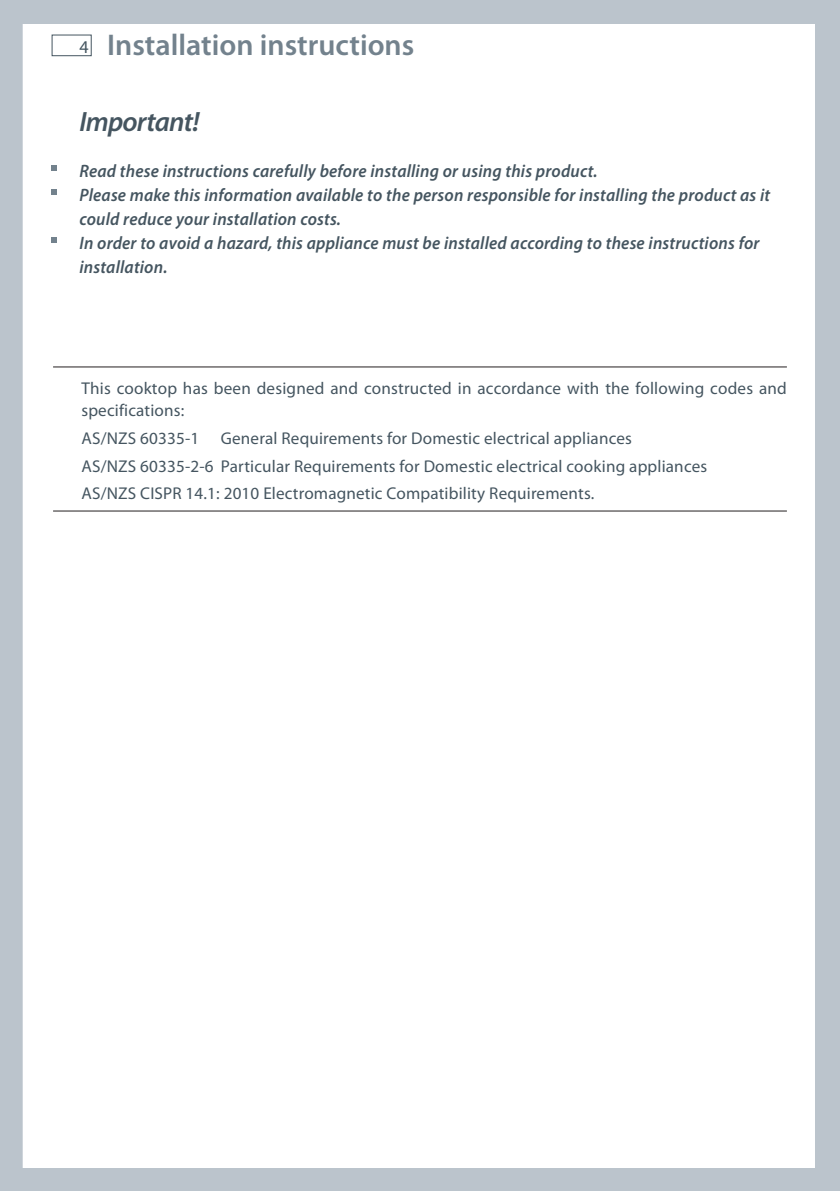
<style>
.page{position:relative;width:840px;height:1191px;background:#fff}
.page>*{position:absolute;margin:0;border:0;box-sizing:border-box;transform-origin:0 0}
.t1{font:600 30px "Myriad Pro";color:#73828d}
.t2{font:italic 600 28px "Myriad Pro";letter-spacing:-.03em;color:#455560}
.t3{font:italic 600 18px/24px "Myriad Pro";letter-spacing:.01em;color:#455560;scale:.95 1}
.t4{font:17.2px/27.6px "Myriad Pro";letter-spacing:.01em;color:#455560}
.s1{font-weight:400;font-size:18px;color:#455560}
</style>
<div class="page">
<div style="left:52px;top:35px;width:40px;height:21px;border:1px solid #455560"></div>
<div style="left:0;top:0;width:839px;height:23px;background:#bbc4cc"></div>
<div style="left:0;top:1168px;width:839px;height:23px;background:#bbc4cc"></div>
<div style="left:0;top:0;width:23px;height:1191px;background:#bbc4cc"></div>
<div style="left:815px;top:0;width:24px;height:1191px;background:#bbc4cc"></div>
<svg style="left:51px;top:165px;width:6px;height:6px"></svg>
<svg style="left:51px;top:189px;width:6px;height:6px"></svg>
<svg style="left:51px;top:237px;width:6px;height:6px"></svg>
<hr style="left:53px;top:366px;width:733px;height:1px;background:#231f20">
<hr style="left:53px;top:510px;width:733px;height:1px;background:#231f20">
<h1 class="t1" style="left:79px;top:34px;width:336px"><span class="s1">4</span> Installation instructions</h1>
<h2 class="t2" style="left:79px;top:111px;width:121px">Important!</h2>
<p class="t3" style="left:79px;top:161px;width:728px">Read these instructions carefully before installing or using this product.<br>Please make this information available to the person responsible for installing the product as it could reduce your installation costs.<br>In order to avoid a hazard, this appliance must be installed according to these instructions for installation.</p>
<p class="t4" style="left:81px;top:379px;width:706px;line-height:22px">This cooktop has been designed and constructed in accordance with the following codes and specifications:</p>
<p class="t4" style="left:81px;top:426px;width:119px">AS/NZS 60335-1</p>
<p class="t4" style="left:81px;top:426px;width:627px;text-indent:139px">General Requirements for Domestic electrical appliances<br>AS/NZS 60335-2-6 Particular Requirements for Domestic electrical cooking appliances<br>AS/NZS CISPR 14.1: 2010 Electromagnetic Compatibility Requirements.</p>
</div>
